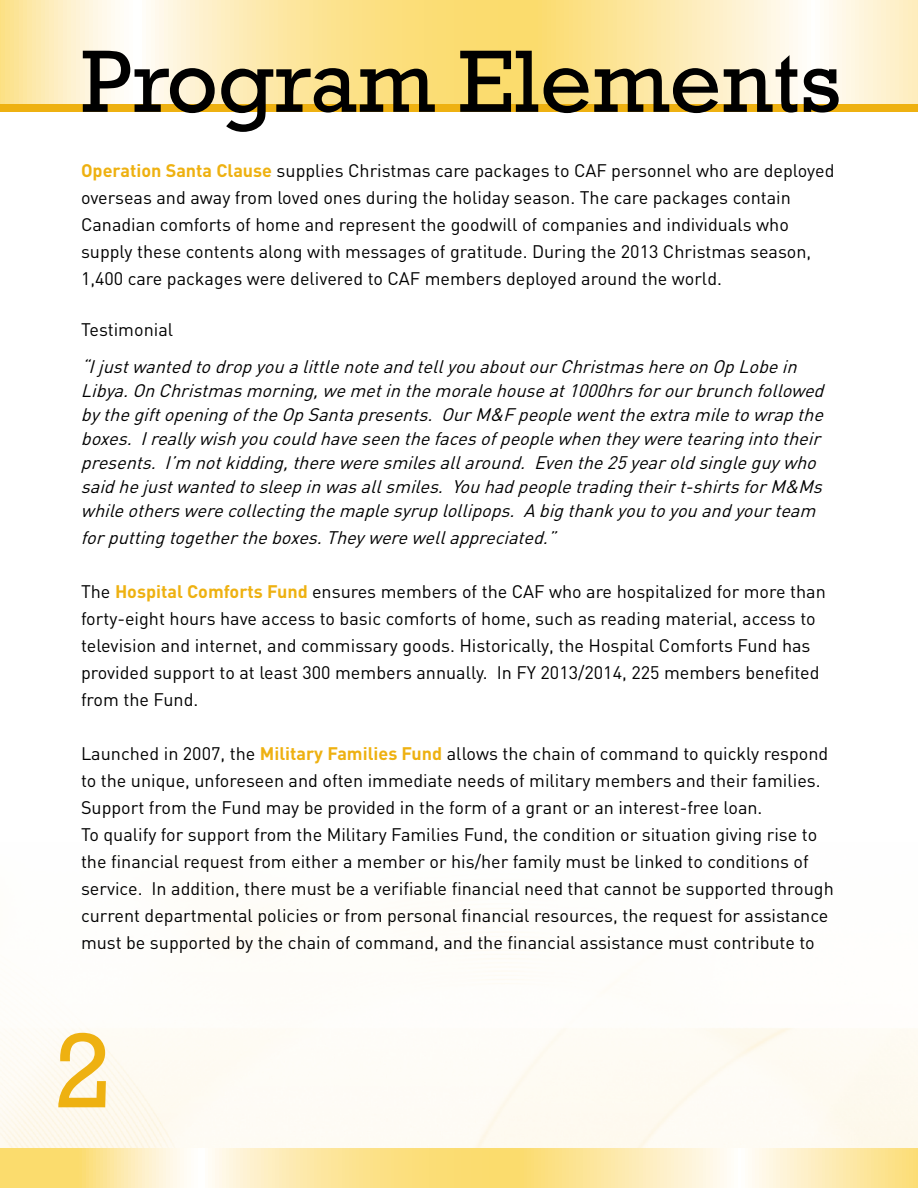
<style>
.page{position:relative;width:918px;height:1188px;background:#fff}
.page>*{position:absolute;margin:0;border:0;box-sizing:border-box;transform-origin:0 0}
.t1{font:108px "Rockwell";color:#eeb111}
.t2{font:90px "Rockwell";color:#000}
.t3{font:18px/27px "DIN";color:#000}
.t4{font:italic 18px/24px "DIN";color:#000}
.s1{font-weight:700;color:#eeb111}
</style>
<div class="page">
<img style="left:0;top:914px;width:918px;height:234px">
<svg style="left:0;top:1148px;width:918px;height:40px;background:#fce8a7"></svg>
<svg style="left:0;top:0;width:918px;height:104px;background:#fdeab0"></svg>
<div style="left:0;top:104px;width:918px;height:8px;background:#eeb111"></div>
<h2 class="t2" style="left:81px;top:30px;width:762px">Program Elements</h2>
<p class="t3" style="left:81px;top:157px;width:755px"><span class="s1">Operation Santa Clause</span> supplies Christmas care packages to CAF personnel who are deployed overseas and away from loved ones during the holiday season. The care packages contain Canadian comforts of home and represent the goodwill of companies and individuals who supply these contents along with messages of gratitude. During the 2013 Christmas season, 1,400 care packages were delivered to CAF members deployed around the world.</p>
<p class="t3" style="left:81px;top:316px;width:94px">Testimonial</p>
<p class="t4" style="left:81px;top:355px;width:750px">“IjustwantedtodropyoualittlenoteandtellyouaboutourChristmashereonOpLobein Libya.OnChristmasmorning,wemetinthemoralehouseat1000hrsforourbrunchfollowed bythegiftopeningoftheOpSantapresents. OurM&amp;Fpeoplewenttheextramiletowrapthe boxes. Ireallywishyoucouldhaveseenthefacesofpeoplewhentheyweretearingintotheir presents. I’m notkidding,thereweresmilesallaround. Eventhe25yearoldsingleguywho saidhejustwantedtosleepinwasallsmiles. Youhadpeopletradingtheirt-shirtsforM&amp;Ms whileotherswerecollectingthemaplesyruplollipops. A bigthankyoutoyouandyourteam</p>
<p class="t4" style="left:81px;top:526px;width:482px">forputtingtogethertheboxes.Theywerewellappreciated.”</p>
<p class="t3" style="left:81px;top:578px;width:746px">The <span class="s1">Hospital Comforts Fund</span> ensures members of the CAF who are hospitalized for more than forty-eight hours have access to basic comforts of home, such as reading material, access to television and internet, and commissary goods. Historically, the Hospital Comforts Fund has provided support to at least 300 members annually. In FY 2013/2014, 225 members benefited from the Fund.</p>
<p class="t3" style="left:81px;top:740px;width:754px">Launched in 2007, the <span class="s1">Military Families Fund</span> allows the chain of command to quickly respond to the unique, unforeseen and often immediate needs of military members and their families.<br>Support from the Fund may be provided in the form of a grant or an interest-free loan.<br>To qualify for support from the Military Families Fund, the condition or situation giving rise to the financial request from either a member or his/her family must be linked to conditions of service. In addition, there must be a verifiable financial need that cannot be supported through current departmental policies or from personal financial resources, the request for assistance must be supported by the chain of command, and the financial assistance must contribute to</p>
<h1 class="t1" style="left:54px;top:1009px;width:60px">2</h1>
</div>
